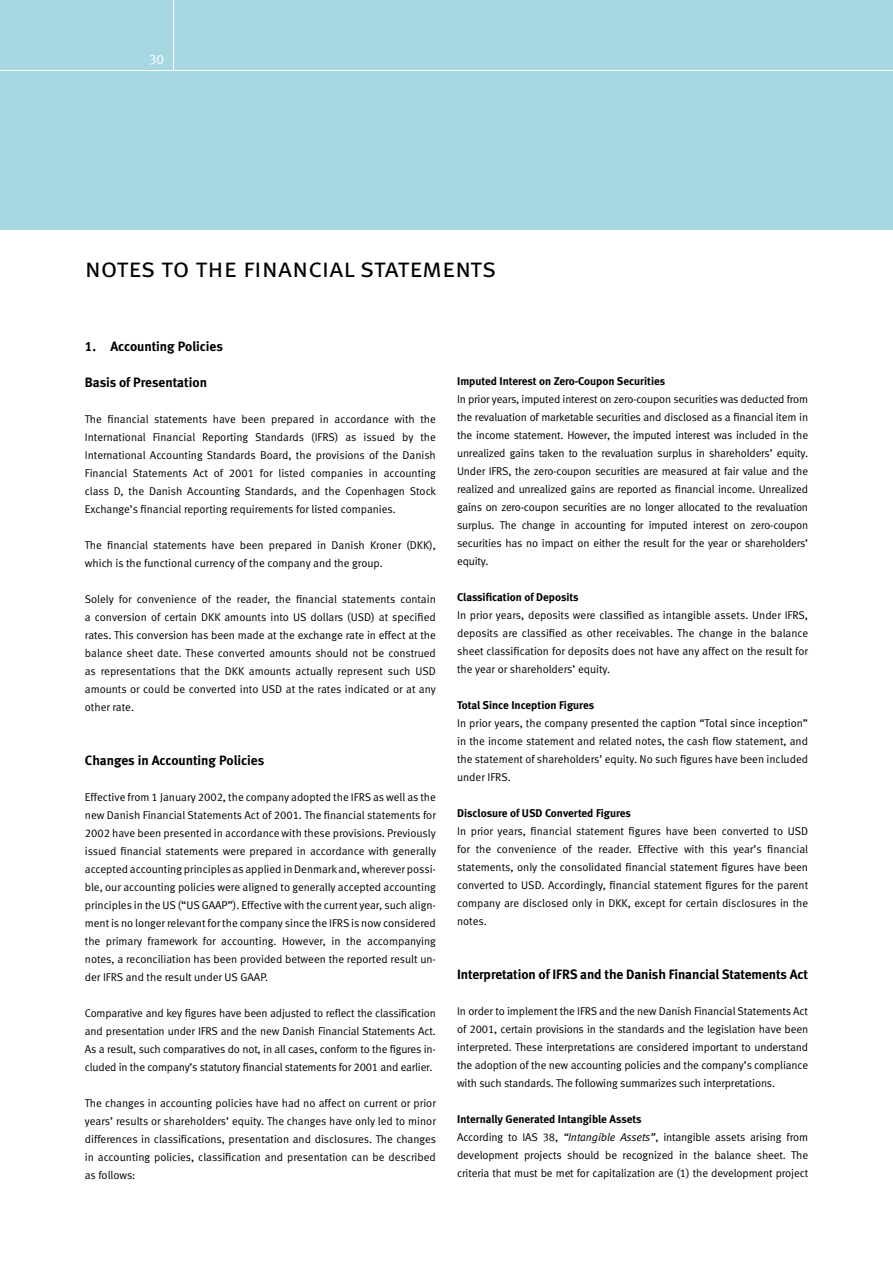
<style>
.page{position:relative;width:893px;height:1263px;background:#fff}
.page>*{position:absolute;margin:0;border:0;box-sizing:border-box;transform-origin:0 0}
.t1{font:27px "Meta Normal LF Caps";letter-spacing:-.01em;color:#000}
.t2{font:13.5px "Meta Bold LF";letter-spacing:-.01em;color:#000}
.t3{font:13.5px "Meta Normal LF";color:#fff}
.t4{font:11.25px/18px "Meta Normal LF";color:#000;text-align:justify}
.t5{font:11.25px "Meta Bold LF";color:#000}
.s1{font-style:italic}
</style>
<div class="page">
<div style="left:0;top:0;width:892px;height:230px;background:#a7d7e2"></div>
<hr style="left:173px;top:0;width:1px;height:70px;background:#fff">
<hr style="left:0;top:70px;width:892px;height:1px;background:#fff">
<p class="t3" style="left:149px;top:54px;width:17px">30</p>
<h1 class="t1" style="left:85px;top:251px;width:413px">notes to the financial statements</h1>
<p class="t2" style="left:85px;top:341px;width:139px">1. Accounting Policies</p>
<p class="t2" style="left:85px;top:377px;width:124px">Basis of Presentation</p>
<p class="t4" style="left:85px;top:411px;width:353px">The financial statements have been prepared in accordance with the International Financial Reporting Standards (IFRS) as issued by the International Accounting Standards Board, the provisions of the Danish Financial Statements Act of 2001 for listed companies in accounting class D, the Danish Accounting Standards, and the Copenhagen Stock Exchange’s financial reporting requirements for listed companies.</p>
<p class="t4" style="left:85px;top:537px;width:352px">The financial statements have been prepared in Danish Kroner (DKK), which is the functional currency of the company and the group.</p>
<p class="t4" style="left:85px;top:591px;width:352px">Solely for convenience of the reader, the financial statements contain a conversion of certain DKK amounts into US dollars (USD) at specified rates. This conversion has been made at the exchange rate in effect at the balance sheet date. These converted amounts should not be construed as representations that the DKK amounts actually represent such USD amounts or could be converted into USD at the rates indicated or at any other rate.</p>
<p class="t2" style="left:85px;top:755px;width:181px">Changes in Accounting Policies</p>
<p class="t4" style="left:85px;top:789px;width:352px">Effective from 1 January 2002, the company adopted the IFRS as well as the new Danish Financial Statements Act of 2001. The financial statements for 2002 have been presented in accordance with these provisions. Previously issued financial statements were prepared in accordance with generally accepted accounting principles as applied in Denmark and, wherever possi&shy;ble, our accounting policies were aligned to generally accepted accounting principles in the US (“US GAAP”). Effective with the current year, such align&shy;ment is no longer relevant for the company since the IFRS is now considered the primary framework for accounting. However, in the accompanying notes, a reconciliation has been provided between the reported result un&shy;der IFRS and the result under US GAAP.</p>
<p class="t4" style="left:85px;top:1005px;width:352px">Comparative and key figures have been adjusted to reflect the classification and presentation under IFRS and the new Danish Financial Statements Act.<br>As a result, such comparatives do not, in all cases, conform to the figures in&shy;cluded in the company’s statutory financial statements for 2001 and earlier.</p>
<p class="t4" style="left:85px;top:1095px;width:353px">The changes in accounting policies have had no affect on current or prior years’ results or shareholders’ equity. The changes have only led to minor differences in classifications, presentation and disclosures. The changes in accounting policies, classification and presentation can be described as follows:</p>
<p class="t5" style="left:457px;top:377px;width:209px">Imputed Interest on Zero-Coupon Securities</p>
<p class="t4" style="left:457px;top:391px;width:352px">In prior years, imputed interest on zero-coupon securities was deducted from the revaluation of marketable securities and disclosed as a financial item in the income statement. However, the imputed interest was included in the unrealized gains taken to the revaluation surplus in shareholders’ equity.<br>Under IFRS, the zero-coupon securities are measured at fair value and the realized and unrealized gains are reported as financial income. Unrealized gains on zero-coupon securities are no longer allocated to the revaluation surplus. The change in accounting for imputed interest on zero-coupon securities has no impact on either the result for the year or shareholders’ equity.</p>
<p class="t5" style="left:457px;top:593px;width:123px">Classification of Deposits</p>
<p class="t4" style="left:457px;top:607px;width:352px">In prior years, deposits were classified as intangible assets. Under IFRS, deposits are classified as other receivables. The change in the balance sheet classification for deposits does not have any affect on the result for the year or shareholders’ equity.</p>
<p class="t5" style="left:457px;top:701px;width:138px">Total Since Inception Figures</p>
<p class="t4" style="left:457px;top:715px;width:352px">In prior years, the company presented the caption “Total since inception” in the income statement and related notes, the cash flow statement, and the statement of shareholders’ equity. No such figures have been included under IFRS.</p>
<p class="t5" style="left:457px;top:809px;width:175px">Disclosure of USD Converted Figures</p>
<p class="t4" style="left:457px;top:823px;width:352px">In prior years, financial statement figures have been converted to USD for the convenience of the reader. Effective with this year’s financial statements, only the consolidated financial statement figures have been converted to USD. Accordingly, financial statement figures for the parent company are disclosed only in DKK, except for certain disclosures in the notes.</p>
<p class="t2" style="left:457px;top:969px;width:352px">Interpretation of IFRS and the Danish Financial Statements Act</p>
<p class="t4" style="left:457px;top:1003px;width:352px">In order to implement the IFRS and the new Danish Financial Statements Act of 2001, certain provisions in the standards and the legislation have been interpreted. These interpretations are considered important to understand the adoption of the new accounting policies and the company’s compliance with such standards. The following summarizes such interpretations.</p>
<p class="t5" style="left:457px;top:1115px;width:186px">Internally Generated Intangible Assets</p>
<p class="t4" style="left:457px;top:1129px;width:352px">According to IAS 38, <span class="s1">“Intangible Assets”</span>, intangible assets arising from development projects should be recognized in the balance sheet. The criteria that must be met for capitalization are (1) the development project</p>
</div>
